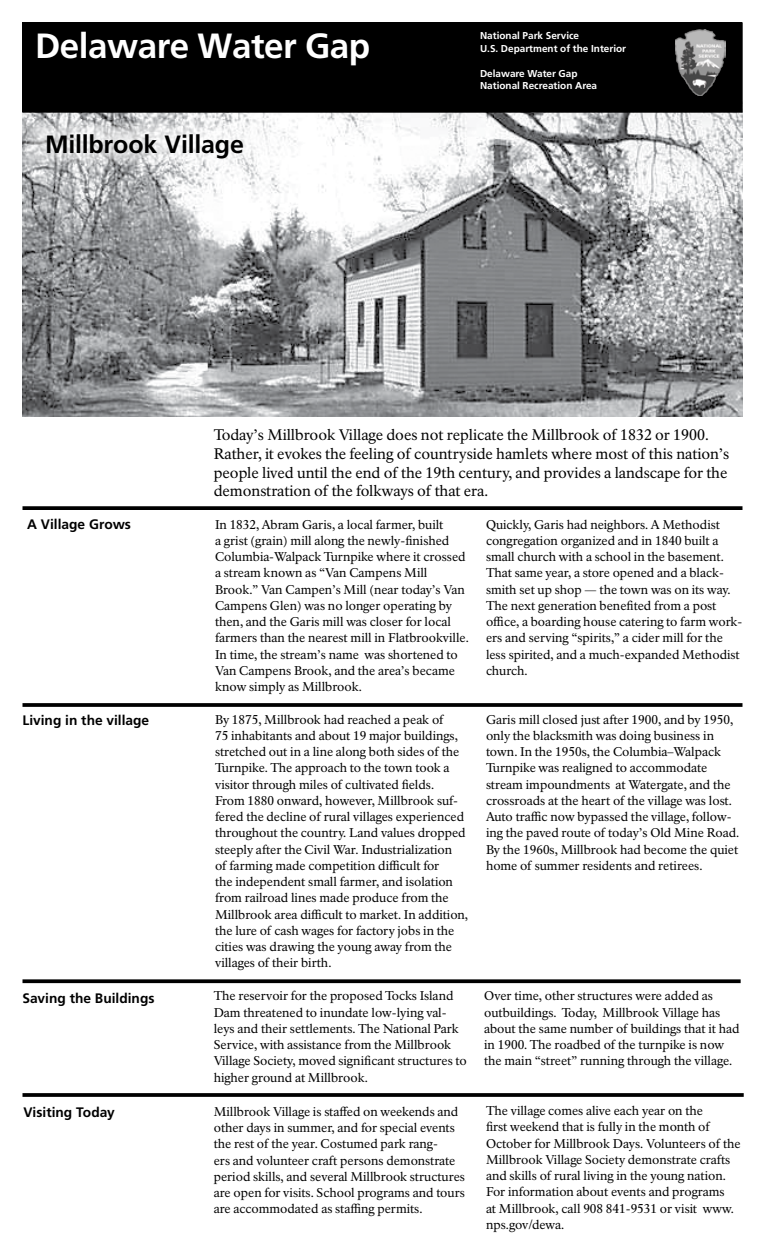
<style>
.page{position:relative;width:765px;height:1260px;background:#fff}
.page>*{position:absolute;margin:0;border:0;box-sizing:border-box;transform-origin:0 0}
.t1{font:700 35px "Frutiger LT Std";letter-spacing:-.015em;color:#fff}
.t2{font:700 25px "Frutiger LT Std";letter-spacing:-.005em;color:#000}
.t3{font:15px/18.8px "NPS Rawlinson OT";letter-spacing:-.005em;color:#000}
.t4{font:700 13.75px "Frutiger LT Std";color:#000}
.t5{font:12.5px/16.2px "NPS Rawlinson OT";color:#000}
.t6{font:700 10px/12.5px "Frutiger LT Std";color:#fff}
</style>
<div class="page">
<img style="left:22px;top:112px;width:720px;height:304px">
<div style="left:23px;top:23px;width:719px;height:89px;background:#000"></div>
<div style="left:22px;top:22px;width:720px;height:90px;border:1px solid #000"></div>
<img style="left:675px;top:29px;width:51px;height:66px">
<svg style="left:22px;top:121px;width:270px;height:45px"></svg>
<svg style="left:22px;top:506px;width:720px;height:4px;background:#0f0f0f"></svg>
<svg style="left:22px;top:979px;width:719px;height:4px;background:#181818"></svg>
<svg style="left:22px;top:1093px;width:722px;height:4px;background:#0f0f0f"></svg>
<svg style="left:22px;top:703px;width:720px;height:4px;background:#0f0f0f"></svg>
<h1 class="t1" style="left:35px;top:25px;width:336px">Delaware Water Gap</h1>
<p class="t6" style="left:480px;top:29px;width:148px">National Park Service<br>U.S. Department of the Interior</p>
<p class="t6" style="left:480px;top:67px;width:119px">Delaware Water Gap<br>National Recreation Area</p>
<h2 class="t2" style="left:45px;top:129px;width:201px">Millbrook Village</h2>
<p class="t4" style="left:27px;top:516px;width:105px">A Village Grows</p>
<p class="t4" style="left:23px;top:712px;width:128px">Living in the village</p>
<p class="t4" style="left:23px;top:990px;width:134px">Saving the Buildings</p>
<p class="t4" style="left:23px;top:1104px;width:93px">Visiting Today</p>
<p class="t3" style="left:214px;top:426px;width:517px">Today’s Millbrook Village does not replicate the Millbrook of 1832 or 1900.<br>Rather, it evokes the feeling of countryside hamlets where most of this nation’s people lived until the end of the 19th century, and provides a landscape for the demonstration of the folkways of that era.</p>
<p class="t5" style="left:486px;top:516px;width:258px">Quickly, Garis had neighbors. A Methodist congregation organized and in 1840 built a small church with a school in the basement.<br>That same year, a store opened and a black&shy;smith set up shop — the town was on its way.<br>The next generation benefited from a post office, a boarding house catering to farm work&shy;ers and serving “spirits,” a cider mill for the less spirited, and a much-expanded Methodist church.</p>
<p class="t5" style="left:215px;top:516px;width:255px">In 1832, Abram Garis, a local farmer, built<br>a grist (grain) mill along the newly-finished Columbia-Walpack Turnpike where it crossed a stream known as “Van Campens Mill Brook.” Van Campen’s Mill (near today’s Van Campens Glen) was no longer operating by then, and the Garis mill was closer for local farmers than the nearest mill in Flatbrookville.<br>In time, the stream’s name was shortened to Van Campens Brook, and the area’s became know simply as Millbrook.</p>
<p class="t5" style="left:215px;top:711px;width:255px">By 1875, Millbrook had reached a peak of<br>75 inhabitants and about 19 major buildings, stretched out in a line along both sides of the Turnpike. The approach to the town took a visitor through miles of cultivated fields.<br>From 1880 onward, however, Millbrook suf&shy;fered the decline of rural villages experienced throughout the country. Land values dropped steeply after the Civil War. Industrialization<br>of farming made competition difficult for<br>the independent small farmer, and isolation from railroad lines made produce from the Millbrook area difficult to market. In addition, the lure of cash wages for factory jobs in the cities was drawing the young away from the villages of their birth.</p>
<p class="t5" style="left:486px;top:711px;width:255px">Garis mill closed just after 1900, and by 1950, only the blacksmith was doing business in town. In the 1950s, the Columbia–Walpack Turnpike was realigned to accommodate stream impoundments at Watergate, and the crossroads at the heart of the village was lost.<br>Auto traffic now bypassed the village, follow&shy;ing the paved route of today’s Old Mine Road.<br>By the 1960s, Millbrook had become the quiet home of summer residents and retirees.</p>
<p class="t5" style="left:214px;top:988px;width:255px">The reservoir for the proposed Tocks Island Dam threatened to inundate low-lying val&shy;leys and their settlements. The National Park Service, with assistance from the Millbrook Village Society, moved significant structures to higher ground at Millbrook.</p>
<p class="t5" style="left:484px;top:988px;width:257px">Over time, other structures were added as outbuildings. Today, Millbrook Village has about the same number of buildings that it had in 1900. The roadbed of the turnpike is now the main “street” running through the village.</p>
<p class="t5" style="left:214px;top:1103px;width:253px">Millbrook Village is staffed on weekends and other days in summer, and for special events the rest of the year. Costumed park rang-<br>ers and volunteer craft persons demonstrate period skills, and several Millbrook structures are open for visits. School programs and tours are accommodated as staffing permits.</p>
<p class="t5" style="left:486px;top:1103px;width:256px">The village comes alive each year on the<br>first weekend that is fully in the month of October for Millbrook Days. Volunteers of the Millbrook Village Society demonstrate crafts and skills of rural living in the young nation.<br>For information about events and programs<br>at Millbrook, call 908 841-9531 or visit www. nps.gov/dewa.</p>
</div>
